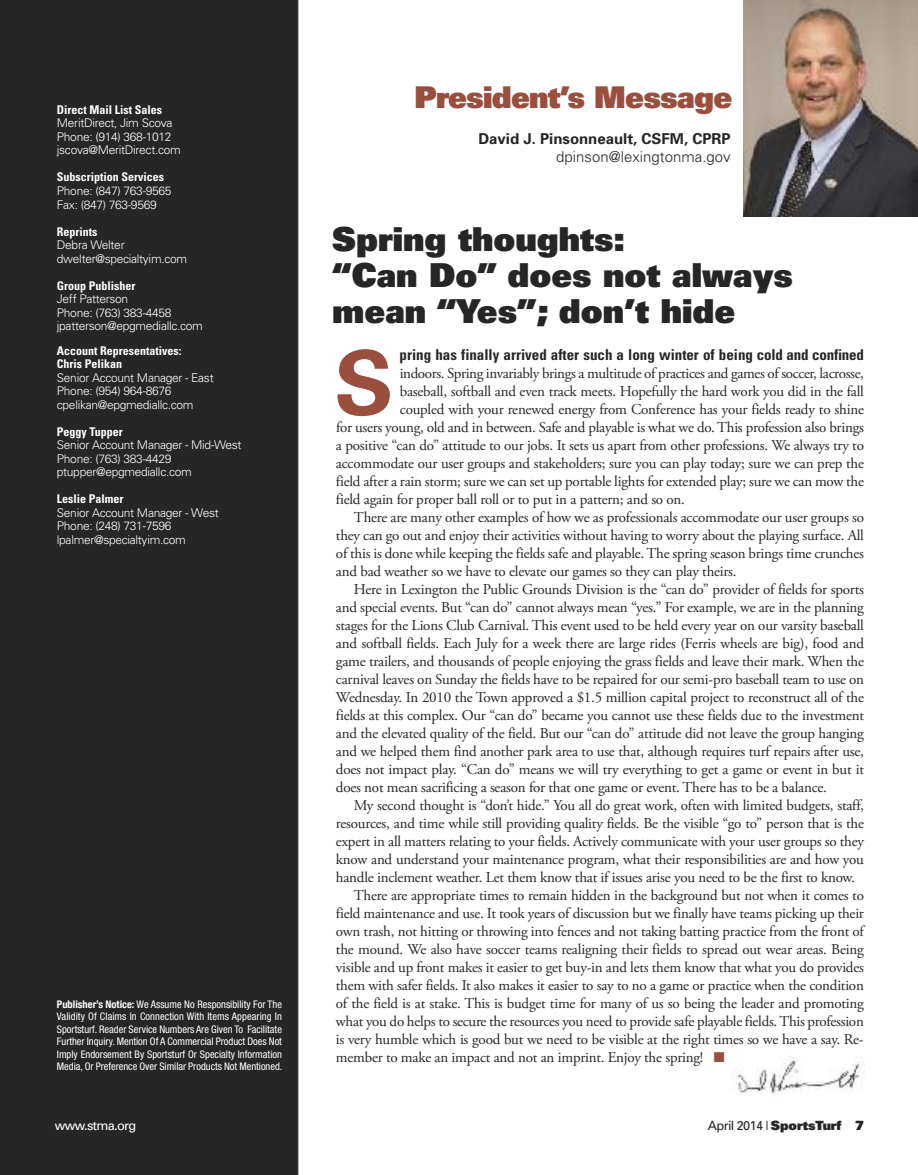
<style>
.page{position:relative;width:918px;height:1175px;background:#fff}
.page>*{position:absolute;margin:0;border:0;box-sizing:border-box;transform-origin:0 0}
.t1{font:700 89.1px "Univers";color:#994e3e}
.t2{font:900 33px/36px "Univers";color:#272627}
.t3{font:900 30px "Univers";letter-spacing:-.025em;color:#994e3e}
.t4{font:15px "Adobe Garamond Pro";letter-spacing:-.015em;color:#272627}
.t5{font:700 condensed 15px "Univers";color:#272627}
.t6{font:700 15px/18px "Univers";color:#272627;text-align:right}
.t7{font:900 12.75px "Univers";color:#272627}
.t8{font:12.75px "Univers";letter-spacing:-.05em;color:#fff}
.t9{font:300 12px/13.5px "Univers";letter-spacing:-.025em;color:#fff}
.t10{font:700 condensed 12px "Univers";color:#fff}
.t11{font:condensed 10.5px/12.6px "Helvetica Neue";letter-spacing:-.005em;color:#fff;text-align:justify}
.s1{font-weight:700;font-stretch:condensed}
.s2{font-weight:700}
.s3{font-weight:300}
.s4{color:#994e3e}
.s5{font-weight:400}
</style>
<div class="page">
<div style="left:0;top:0;width:299px;height:1174px;background:#272627"></div>
<img style="left:744px;top:0;width:174px;height:216px">
<img style="left:732px;top:1056px;width:132px;height:38px">
<p class="t10" style="left:57px;top:105px;width:107px">Direct Mail List Sales</p>
<p class="t9" style="left:57px;top:117px;width:125px">MeritDirect, Jim Scova<br>Phone: (914) 368-1012 jscova@MeritDirect.com</p>
<p class="t9" style="left:57px;top:171px;width:116px"><span class="s1">Subscription Services<br></span>Phone: (847) 763-9565<br>Fax: (847) 763-9569</p>
<p class="t9" style="left:57px;top:225px;width:132px"><span class="s1">Reprints<br></span>Debra Welter dwelter@specialtyim.com</p>
<p class="t9" style="left:57px;top:279px;width:147px"><span class="s1">Group Publisher<br></span>Jeff Patterson<br>Phone: (763) 383-4458 jpatterson@epgmediallc.com</p>
<p class="t9" style="left:57px;top:345px;width:158px"><span class="s1">Account Representatives:<br>Chris Pelikan<br></span>Senior Account Manager - East<br>Phone: (954) 964-8676 cpelikan@epgmediallc.com</p>
<p class="t9" style="left:57px;top:426px;width:186px"><span class="s1">Peggy Tupper<br></span>Senior Account Manager - Mid-West<br>Phone: (763) 383-4429 ptupper@epgmediallc.com</p>
<p class="t9" style="left:57px;top:493px;width:163px"><span class="s1">Leslie Palmer<br></span>Senior Account Manager - West<br>Phone: (248) 731-7596 lpalmer@specialtyim.com</p>
<p class="t11" style="left:57px;top:998px;width:227px"><span class="s2">Publisher’s Notice:</span> We Assume No Responsibility For The Validity Of Claims In Connection With Items Appearing In Sportsturf. Reader Service Numbers Are Given To Facilitate Further Inquiry. Mention Of A Commercial Product Does Not Imply Endorsement By Sportsturf Or Specialty Information Media, Or Preference Over Similar Products Not Mentioned.</p>
<p class="t3" style="left:415px;top:86px;width:319px">President’s Message</p>
<p class="t6" style="left:478px;top:131px;width:254px">David J. Pinsonneault, CSFM, CPRP <span class="s3">dpinson@lexingtonma.gov</span></p>
<p class="t2" style="left:332px;top:224px;width:462px">Spring thoughts:<br>“Can Do” does not always mean “Yes”; don’t hide</p>
<p class="t1" style="left:334px;top:350px;width:61px">S</p>
<p class="t5" style="left:400px;top:349px;width:466px">pring has finally arrived after such a long winter of being cold and confined</p>
<p class="t4" style="left:400px;top:367px;width:466px">indoors. Spring invariably brings a multitude of practices and games of soccer, lacrosse,</p>
<p class="t4" style="left:400px;top:385px;width:466px">baseball, softball and even track meets. Hopefully the hard work you did in the fall</p>
<p class="t4" style="left:400px;top:403px;width:466px">coupled with your renewed energy from Conference has your fields ready to shine</p>
<p class="t4" style="left:336px;top:421px;width:530px">for users young, old and in between. Safe and playable is what we do. This profession also brings</p>
<p class="t4" style="left:336px;top:439px;width:530px">a positive “can do” attitude to our jobs. It sets us apart from other professions. We always try to</p>
<p class="t4" style="left:336px;top:457px;width:530px">accommodate our user groups and stakeholders; sure you can play today; sure we can prep the</p>
<p class="t4" style="left:336px;top:475px;width:530px">field after a rain storm; sure we can set up portable lights for extended play; sure we can mow the</p>
<p class="t4" style="left:336px;top:493px;width:351px">field again for proper ball roll or to put in a pattern; and so on.</p>
<p class="t4" style="left:354px;top:511px;width:512px">There are many other examples of how we as professionals accommodate our user groups so</p>
<p class="t4" style="left:336px;top:529px;width:530px">they can go out and enjoy their activities without having to worry about the playing surface. All</p>
<p class="t4" style="left:336px;top:547px;width:530px">of this is done while keeping the fields safe and playable. The spring season brings time crunches</p>
<p class="t4" style="left:336px;top:565px;width:402px">and bad weather so we have to elevate our games so they can play theirs.</p>
<p class="t4" style="left:354px;top:583px;width:512px">Here in Lexington the Public Grounds Division is the “can do” provider of fields for sports</p>
<p class="t4" style="left:336px;top:601px;width:530px">and special events. But “can do” cannot always mean “yes.” For example, we are in the planning</p>
<p class="t4" style="left:336px;top:619px;width:530px">stages for the Lions Club Carnival. This event used to be held every year on our varsity baseball</p>
<p class="t4" style="left:336px;top:637px;width:530px">and softball fields. Each July for a week there are large rides (Ferris wheels are big), food and</p>
<p class="t4" style="left:336px;top:655px;width:530px">game trailers, and thousands of people enjoying the grass fields and leave their mark. When the</p>
<p class="t4" style="left:336px;top:673px;width:530px">carnival leaves on Sunday the fields have to be repaired for our semi-pro baseball team to use on</p>
<p class="t4" style="left:336px;top:691px;width:530px">Wednesday. In 2010 the Town approved a $1.5 million capital project to reconstruct all of the</p>
<p class="t4" style="left:336px;top:709px;width:529px">fields at this complex. Our “can do” became you cannot use these fields due to the investment</p>
<p class="t4" style="left:336px;top:727px;width:530px">and the elevated quality of the field. But our “can do” attitude did not leave the group hanging</p>
<p class="t4" style="left:336px;top:745px;width:530px">and we helped them find another park area to use that, although requires turf repairs after use,</p>
<p class="t4" style="left:336px;top:763px;width:530px">does not impact play. “Can do” means we will try everything to get a game or event in but it</p>
<p class="t4" style="left:336px;top:781px;width:492px">does not mean sacrificing a season for that one game or event. There has to be a balance.</p>
<p class="t4" style="left:354px;top:799px;width:511px">My second thought is “don’t hide.” You all do great work, often with limited budgets, staff,</p>
<p class="t4" style="left:336px;top:817px;width:530px">resources, and time while still providing quality fields. Be the visible “go to” person that is the</p>
<p class="t4" style="left:336px;top:835px;width:530px">expert in all matters relating to your fields. Actively communicate with your user groups so they</p>
<p class="t4" style="left:336px;top:853px;width:529px">know and understand your maintenance program, what their responsibilities are and how you</p>
<p class="t4" style="left:336px;top:871px;width:520px">handle inclement weather. Let them know that if issues arise you need to be the first to know.</p>
<p class="t4" style="left:354px;top:889px;width:511px">There are appropriate times to remain hidden in the background but not when it comes to</p>
<p class="t4" style="left:336px;top:907px;width:529px">field maintenance and use. It took years of discussion but we finally have teams picking up their</p>
<p class="t4" style="left:336px;top:925px;width:529px">own trash, not hitting or throwing into fences and not taking batting practice from the front of</p>
<p class="t4" style="left:336px;top:943px;width:529px">the mound. We also have soccer teams realigning their fields to spread out wear areas. Being</p>
<p class="t4" style="left:336px;top:961px;width:529px">visible and up front makes it easier to get buy-in and lets them know that what you do provides</p>
<p class="t4" style="left:336px;top:979px;width:529px">them with safer fields. It also makes it easier to say to no a game or practice when the condition</p>
<p class="t4" style="left:336px;top:997px;width:530px">of the field is at stake. This is budget time for many of us so being the leader and promoting</p>
<p class="t4" style="left:336px;top:1015px;width:529px">what you do helps to secure the resources you need to provide safe playable fields.This profession</p>
<p class="t4" style="left:336px;top:1033px;width:529px">is very humble which is good but we need to be visible at the right times so we have a say. Re-</p>
<p class="t4" style="left:336px;top:1051px;width:390px">member to make an impact and not an imprint. Enjoy the spring! <span class="s4">■</span></p>
<p class="t8" style="left:55px;top:1120px;width:83px">www.stma.org</p>
<p class="t7" style="left:708px;top:1120px;width:158px"><span class="s5">April 2014 |</span> SportsTurf 7</p>
</div>
